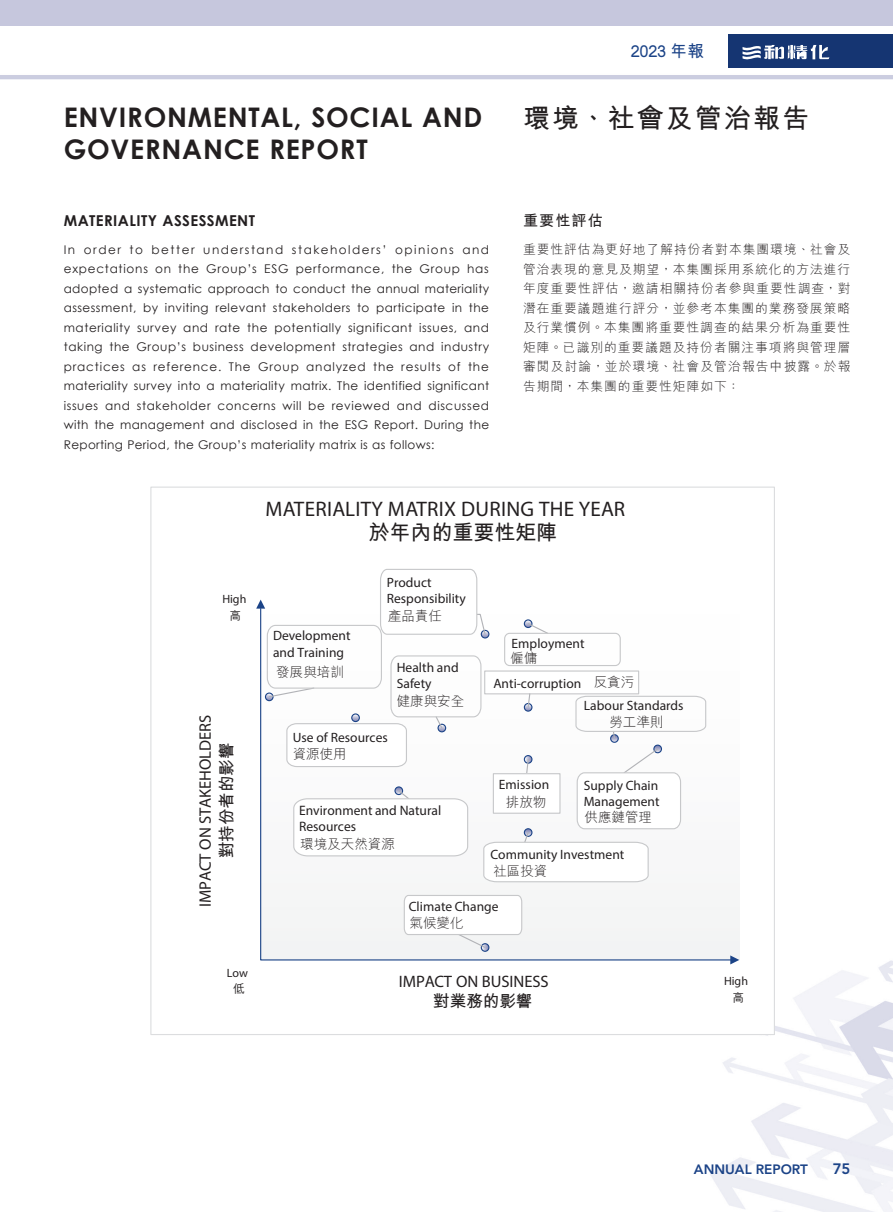
<style>
.page{position:relative;width:893px;height:1212px;background:#fff}
.page>*{position:absolute;margin:0;border:0;box-sizing:border-box;transform-origin:0 0}
.t1{font:700 27px/31.5px "Century Gothic";letter-spacing:.03em;color:#231f20}
.t2{font:700 27px "M Hei HK";letter-spacing:.08em;color:#231f20}
.t3{font:700 21.15px "Century Gothic";letter-spacing:.015em;color:#231f20}
.t4{font:700 21px "M Hei HK";color:#231f20}
.t5{font:700 16.5px "Century Gothic";letter-spacing:-.005em;color:#231f20}
.t6{font:700 16.5px "M Hei HK";color:#231f20}
.t7{font:600 16.5px "M Yuen HK";color:#1b4387}
.t8{font:700 15px "Century Gothic";letter-spacing:.03em;color:#231f20}
.t9{font:700 15px "M Hei HK";letter-spacing:.08em;color:#231f20}
.t10{font:800 15px "Avenir LT Std";color:#1b4387}
.t11{font:13.65px/16.4px "Century Gothic";letter-spacing:.005em;color:#231f20}
.t12{font:13.5px/16.2px "Century Gothic";letter-spacing:.005em;color:#231f20}
.t13{font:300 13.5px "M Hei HK";color:#231f20}
.t14{font:800 13.5px "Avenir LT Std";color:#1b4387}
.t15{font:300 12.75px/19.5px "M Hei HK";letter-spacing:.08em;color:#231f20;text-align:justify}
.t16{font:12px/19.5px "Century Gothic";letter-spacing:.03em;color:#231f20;text-align:justify}
.t17{font:500 11.7px "M Hei HK";color:#231f20}
.s1{font-family:"M Hei HK";font-weight:700}
</style>
<div class="page">
<img style="left:0;top:34px;width:893px;height:1178px">
<div style="left:729px;top:34px;width:164px;height:34px;background:#153572"></div>
<svg style="left:742px;top:45px;width:87px;height:15px"></svg>
<div style="left:0;top:0;width:893px;height:26px;background:#c6c7dd"></div>
<div style="left:151px;top:487px;width:623px;height:547px;background:#fff"></div>
<div style="left:260px;top:883px;width:473px;height:78px;background:#f4f5f5"></div>
<svg style="left:730px;top:955px;width:9px;height:9px"></svg>
<div style="left:481px;top:943px;width:8px;height:9px;border:1px solid #1b4387;border-radius:50%"></div>
<svg style="left:403px;top:894px;width:120px;height:57px"></svg>
<svg style="left:256px;top:569px;width:451px;height:314px"></svg>
<h3 class="t7" style="left:631px;top:43px;width:75px">2023 <span class="s1">年報</span></h3>
<h1 class="t1" style="left:64px;top:101px;width:420px">ENVIRONMENTAL, SOCIAL AND<br>GOVERNANCE REPORT</h1>
<h1 class="t2" style="left:523px;top:99px;width:288px">環境、社會及管治報告</h1>
<p class="t8" style="left:64px;top:209px;width:193px">MATERIALITY ASSESSMENT</p>
<p class="t16" style="left:64px;top:239px;width:427px">In order to better understand stakeholders’ opinions and expectations on the Group’s ESG performance, the Group has adopted a systematic approach to conduct the annual materiality assessment, by inviting relevant stakeholders to participate in the materiality survey and rate the potentially significant issues, and taking the Group’s business development strategies and industry practices as reference. The Group analyzed the results of the materiality survey into a materiality matrix. The identified significant issues and stakeholder concerns will be reviewed and discussed with the management and disclosed in the ESG Report. During the Reporting Period, the Group’s materiality matrix is as follows:</p>
<p class="t9" style="left:523px;top:210px;width:81px">重要性評估</p>
<p class="t15" style="left:523px;top:239px;width:329px">重要性評估為更好地了解持份者對本集團環境、社會及管治表現的意見及期望，本集團採用系統化的方法進行年度重要性評估，邀請相關持份者參與重要性調查，對潛在重要議題進行評分，並參考本集團的業務發展策略及行業慣例。本集團將重要性調查的結果分析為重要性矩陣。已識別的重要議題及持份者關注事項將與管理層審閱及討論，並於環境、社會及管治報告中披露。於報告期間，本集團的重要性矩陣如下：</p>
<h2 class="t3" style="left:265px;top:496px;width:361px">MATERIALITY MATRIX DURING THE YEAR</h2>
<p class="t16" style="left:222px;top:589px;width:26px">High</p>
<p class="t17" style="left:230px;top:607px;width:13px">高</p>
<h3 class="t5" style="left:195px;top:907px;width:193px;rotate:-90deg">IMPACT ON STAKEHOLDERS</h3>
<h3 class="t6" style="left:215px;top:858px;width:117px;rotate:-90deg">對持份者的影響</h3>
<p class="t16" style="left:227px;top:962px;width:23px">Low</p>
<p class="t17" style="left:233px;top:980px;width:13px">低</p>
<h3 class="t4" style="left:368px;top:517px;width:191px">於年內的重要性矩陣</h3>
<p class="t12" style="left:387px;top:574px;width:80px">Product<br>Responsibility</p>
<p class="t12" style="left:273px;top:627px;width:79px">Development and Training</p>
<p class="t13" style="left:276px;top:665px;width:69px">發展與培訓</p>
<p class="t13" style="left:388px;top:609px;width:56px">產品責任</p>
<p class="t12" style="left:397px;top:659px;width:63px">Health and<br>Safety</p>
<p class="t13" style="left:397px;top:695px;width:69px">健康與安全</p>
<p class="t12" style="left:293px;top:729px;width:97px">Use of Resources</p>
<p class="t13" style="left:293px;top:747px;width:56px">資源使用</p>
<p class="t11" style="left:299px;top:802px;width:144px">Environment and Natural<br>Resources</p>
<p class="t13" style="left:300px;top:837px;width:96px">環境及天然資源</p>
<p class="t12" style="left:512px;top:635px;width:74px">Employment</p>
<p class="t13" style="left:510px;top:651px;width:29px">僱傭</p>
<p class="t13" style="left:594px;top:675px;width:42px">反貪污</p>
<p class="t13" style="left:609px;top:715px;width:56px">勞工準則</p>
<p class="t12" style="left:493px;top:675px;width:89px">Anti-corruption</p>
<p class="t12" style="left:584px;top:697px;width:101px">Labour Standards</p>
<p class="t12" style="left:499px;top:776px;width:52px">Emission</p>
<p class="t13" style="left:506px;top:795px;width:42px">排放物</p>
<p class="t12" style="left:584px;top:777px;width:77px">Supply Chain<br>Management</p>
<p class="t13" style="left:585px;top:810px;width:69px">供應鏈管理</p>
<p class="t12" style="left:490px;top:846px;width:135px">Community Investment</p>
<p class="t13" style="left:493px;top:864px;width:56px">社區投資</p>
<p class="t12" style="left:409px;top:898px;width:91px">Climate Change</p>
<p class="t13" style="left:410px;top:916px;width:56px">氣候變化</p>
<h3 class="t5" style="left:399px;top:972px;width:152px">IMPACT ON BUSINESS</h3>
<h3 class="t6" style="left:433px;top:989px;width:101px">對業務的影響</h3>
<p class="t16" style="left:724px;top:971px;width:26px">High</p>
<p class="t17" style="left:732px;top:990px;width:13px">高</p>
<p class="t14" style="left:694px;top:1161px;width:115px">ANNUAL REPORT</p>
<p class="t10" style="left:833px;top:1160px;width:19px">75</p>
</div>
